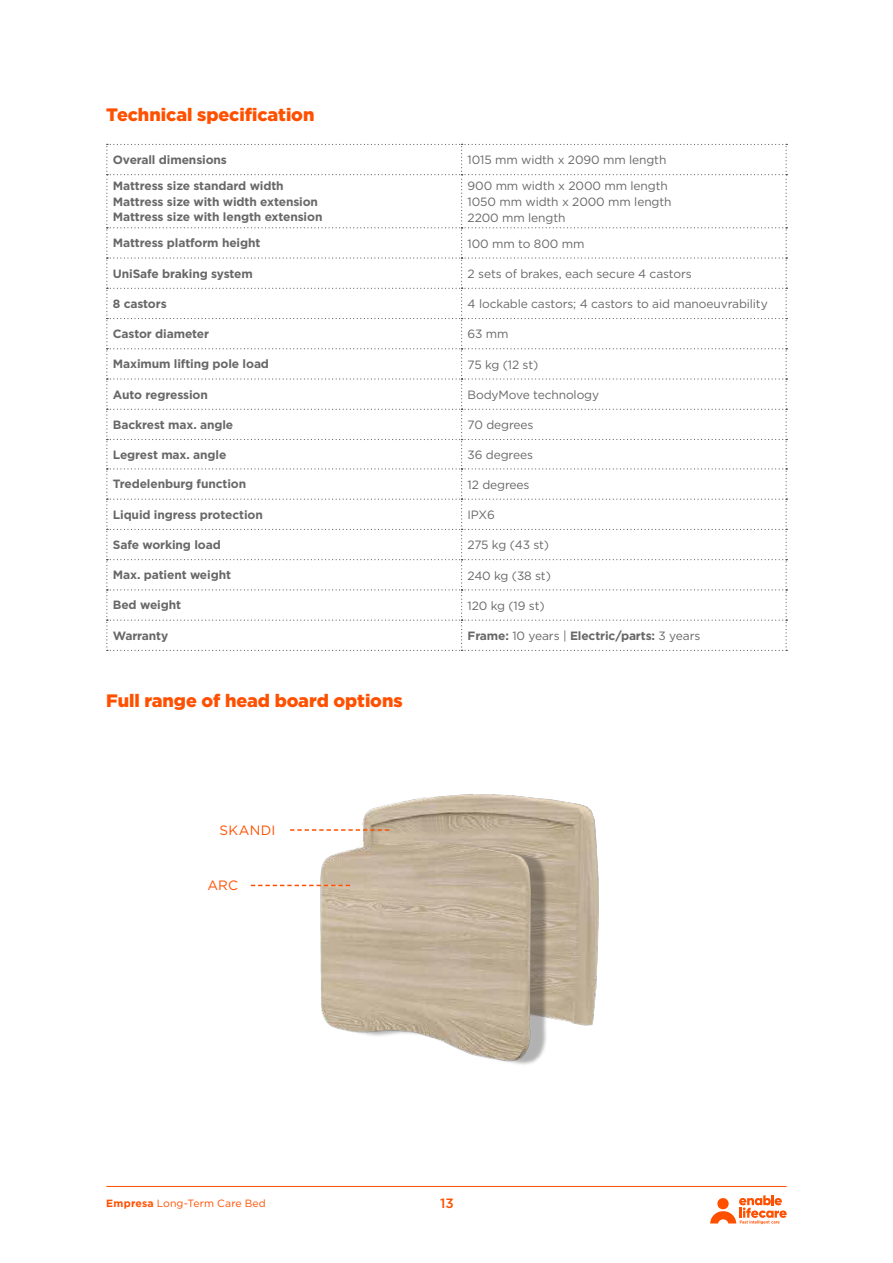
<style>
.page{position:relative;width:893px;height:1263px;background:#fff}
.page>*{position:absolute;margin:0;border:0;box-sizing:border-box;transform-origin:0 0}
.Heading_12pt{font:900 18px "Gotham";letter-spacing:-.005em;color:#ff5000}
.Body_9pt{font:13.5px "Gotham";letter-spacing:.015em;color:#ff5000}
.t1{font:500 13.5px "Gotham";color:#ff5000}
._04_Table_Heading__K{font:700 12px "Gotham";letter-spacing:-.01em;color:#696869}
._04_Table_Heading__K-2{font:12px "Gotham";letter-spacing:-.01em;color:#696869}
.t2{font:10.5px "Gotham";letter-spacing:.015em;color:#ff5000}
.s1{font-weight:400}
.s2{font-weight:700}
</style>
<div class="page">
<hr style="left:106px;top:1186px;width:681px;height:1px;background:#ff5000">
<svg style="left:710px;top:1195px;width:77px;height:29px"></svg>
<img style="left:252px;top:794px;width:347px;height:271px">
<svg style="left:290px;top:829px;width:99px;height:2px"></svg>
<svg style="left:251px;top:885px;width:99px;height:1px"></svg>
<svg style="left:106px;top:144px;width:681px;height:507px"></svg>
<p class="Heading_12pt" style="left:106px;top:102px;width:210px">Technical specification</p>
<p class="_04_Table_Heading__K" style="left:113px;top:153px;width:116px">Overall dimensions</p>
<p class="_04_Table_Heading__K-2" style="left:468px;top:152px;width:200px">1015 mm width x 2090 mm length</p>
<p class="_04_Table_Heading__K" style="left:113px;top:179px;width:172px">Mattress size standard width</p>
<p class="_04_Table_Heading__K" style="left:113px;top:194px;width:207px">Mattress size with width extension</p>
<p class="_04_Table_Heading__K" style="left:113px;top:210px;width:211px">Mattress size with length extension</p>
<p class="_04_Table_Heading__K-2" style="left:468px;top:178px;width:202px">900 mm width x 2000 mm length</p>
<p class="_04_Table_Heading__K-2" style="left:468px;top:194px;width:205px">1050 mm width x 2000 mm length</p>
<p class="_04_Table_Heading__K-2" style="left:468px;top:210px;width:99px">2200 mm length</p>
<p class="_04_Table_Heading__K" style="left:113px;top:236px;width:149px">Mattress platform height</p>
<p class="_04_Table_Heading__K-2" style="left:468px;top:236px;width:118px">100 mm to 800 mm</p>
<p class="_04_Table_Heading__K" style="left:113px;top:266px;width:141px">UniSafe braking system</p>
<p class="_04_Table_Heading__K-2" style="left:468px;top:266px;width:226px">2 sets of brakes, each secure 4 castors</p>
<p class="_04_Table_Heading__K" style="left:113px;top:297px;width:55px">8 castors</p>
<p class="_04_Table_Heading__K-2" style="left:468px;top:296px;width:302px">4 lockable castors; 4 castors to aid manoeuvrability</p>
<p class="_04_Table_Heading__K" style="left:113px;top:327px;width:98px">Castor diameter</p>
<p class="_04_Table_Heading__K-2" style="left:468px;top:326px;width:42px">63 mm</p>
<p class="_04_Table_Heading__K" style="left:113px;top:357px;width:158px">Maximum lifting pole load</p>
<p class="_04_Table_Heading__K-2" style="left:468px;top:357px;width:72px">75 kg (12 st)</p>
<p class="_04_Table_Heading__K" style="left:113px;top:387px;width:97px">Auto regression</p>
<p class="_04_Table_Heading__K-2" style="left:468px;top:387px;width:133px">BodyMove technology</p>
<p class="_04_Table_Heading__K" style="left:113px;top:418px;width:122px">Backrest max. angle</p>
<p class="_04_Table_Heading__K-2" style="left:468px;top:417px;width:67px">70 degrees</p>
<p class="_04_Table_Heading__K" style="left:113px;top:447px;width:115px">Legrest max. angle</p>
<p class="_04_Table_Heading__K-2" style="left:468px;top:447px;width:67px">36 degrees</p>
<p class="_04_Table_Heading__K" style="left:113px;top:477px;width:135px">Tredelenburg function</p>
<p class="_04_Table_Heading__K-2" style="left:468px;top:477px;width:63px">12 degrees</p>
<p class="_04_Table_Heading__K" style="left:113px;top:507px;width:151px">Liquid ingress protection</p>
<p class="_04_Table_Heading__K-2" style="left:468px;top:507px;width:29px">IPX6</p>
<p class="_04_Table_Heading__K" style="left:113px;top:538px;width:109px">Safe working load</p>
<p class="_04_Table_Heading__K-2" style="left:468px;top:537px;width:83px">275 kg (43 st)</p>
<p class="_04_Table_Heading__K" style="left:113px;top:568px;width:120px">Max. patient weight</p>
<p class="_04_Table_Heading__K-2" style="left:468px;top:568px;width:85px">240 kg (38 st)</p>
<p class="_04_Table_Heading__K" style="left:113px;top:598px;width:70px">Bed weight</p>
<p class="_04_Table_Heading__K-2" style="left:468px;top:598px;width:78px">120 kg (19 st)</p>
<p class="_04_Table_Heading__K" style="left:113px;top:628px;width:57px">Warranty</p>
<p class="_04_Table_Heading__K" style="left:468px;top:629px;width:234px">Frame: <span class="s1">10 years |</span> Electric/parts: <span class="s1">3 years</span></p>
<p class="Heading_12pt" style="left:106px;top:688px;width:298px">Full range of head board options</p>
<p class="Body_9pt" style="left:219px;top:821px;width:57px">SKANDI</p>
<p class="Body_9pt" style="left:207px;top:877px;width:32px">ARC</p>
<p class="t2" style="left:106px;top:1197px;width:161px"><span class="s2">Empresa</span> Long-Term Care Bed</p>
<p class="t1" style="left:440px;top:1195px;width:15px">13</p>
</div>
